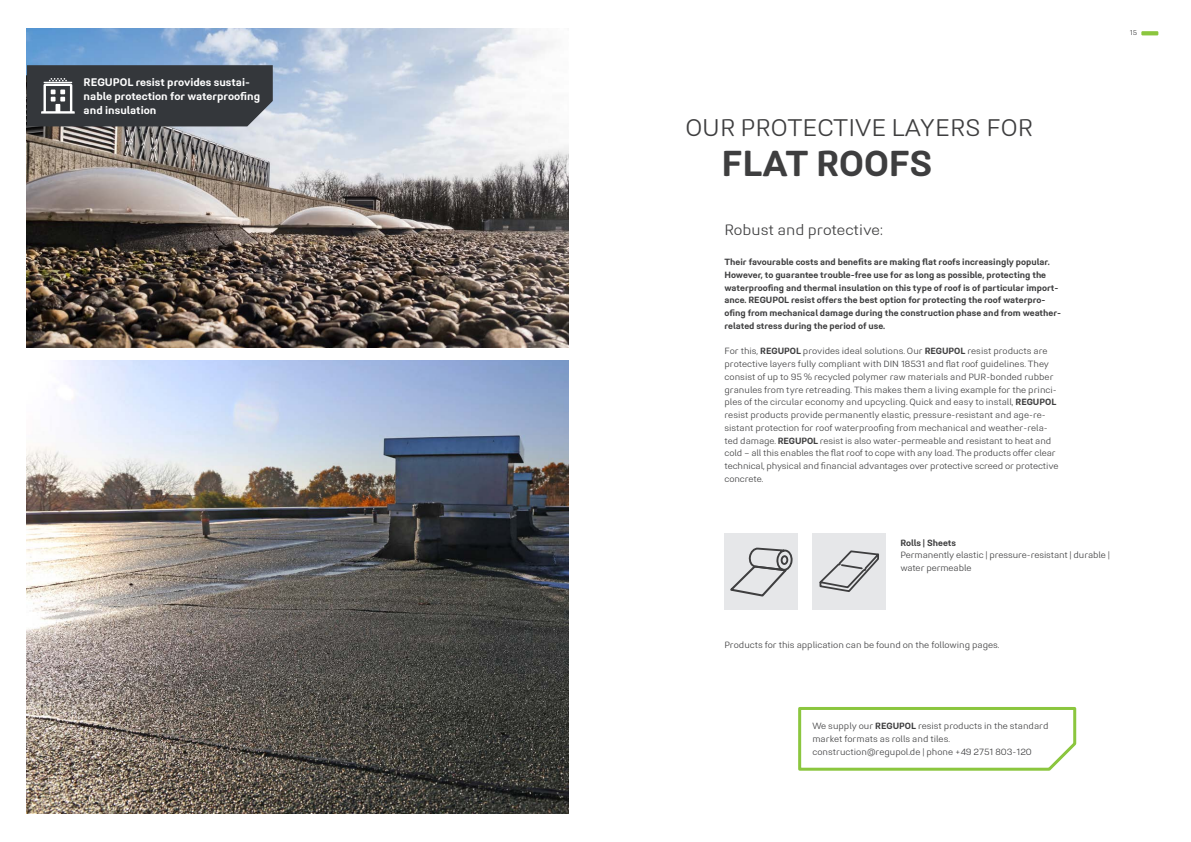
<style>
.page{position:relative;width:1191px;height:842px;background:#fff}
.page>*{position:absolute;margin:0;border:0;box-sizing:border-box;transform-origin:0 0}
.t1{font:700 36px "Midpoint Pro";color:#3e3e3f}
.t2{font:300 24px "Midpoint Pro";color:#3e3e3f}
.t3{font:300 15px "Midpoint Pro";color:#3e3e3f}
.t4{font:700 11px/14px "Midpoint Pro";color:#fff}
.t5{font:300 9px/12.8px "Midpoint Pro";letter-spacing:-.005em;color:#3e3e3f}
.t6{font:700 9px/12.8px "Midpoint Pro";color:#3e3e3f}
.t7{font:300 7px "Midpoint Pro";color:#3e3e3f}
.s1{font-weight:700}
</style>
<div class="page">
<svg style="left:1141px;top:31px;width:17px;height:4px"></svg>
<img style="left:27px;top:28px;width:541px;height:319px">
<img style="left:27px;top:360px;width:541px;height:454px">
<div style="left:812px;top:533px;width:74px;height:76px;background:#e6e7e9"></div>
<svg style="left:819px;top:550px;width:60px;height:42px"></svg>
<div style="left:724px;top:534px;width:74px;height:76px;background:#e6e7e9"></div>
<svg style="left:730px;top:548px;width:62px;height:48px"></svg>
<svg style="left:27px;top:65px;width:246px;height:61px;background:#3d4044"></svg>
<svg style="left:798px;top:707px;width:279px;height:64px"></svg>
<p class="t4" style="left:84px;top:75px;width:178px">REGUPOL resist provides sustai&shy;nable protection for waterproofing and insulation</p>
<p class="t7" style="left:1129px;top:29px;width:9px">15</p>
<h2 class="t2" style="left:685px;top:113px;width:349px">OUR PROTECTIVE LAYERS FOR</h2>
<h1 class="t1" style="left:721px;top:141px;width:213px">FLAT ROOFS</h1>
<h3 class="t3" style="left:724px;top:221px;width:160px">Robust and protective:</h3>
<p class="t6" style="left:724px;top:255px;width:338px">Their favourable costs and benefits are making flat roofs increasingly popular.<br>However, to guarantee trouble-free use for as long as possible, protecting the waterproofing and thermal insulation on this type of roof is of particular import&shy;ance. REGUPOL resist offers the best option for protecting the roof waterpro&shy;ofing from mechanical damage during the construction phase and from weather&shy;related stress during the period of use.</p>
<p class="t5" style="left:724px;top:345px;width:335px">For this, <span class="s1">REGUPOL</span> provides ideal solutions. Our <span class="s1">REGUPOL</span> resist products are protective layers fully compliant with DIN 18531 and flat roof guidelines. They consist of up to 95 % recycled polymer raw materials and PUR-bonded rubber granules from tyre retreading. This makes them a living example for the princi&shy;ples of the circular economy and upcycling. Quick and easy to install, <span class="s1">REGUPOL </span>resist products provide permanently elastic, pressure-resistant and age-re&shy;sistant protection for roof waterproofing from mechanical and weather-rela&shy;ted damage. <span class="s1">REGUPOL</span> resist is also water-permeable and resistant to heat and cold – all this enables the flat roof to cope with any load. The products offer clear technical, physical and financial advantages over protective screed or protective concrete.</p>
<p class="t6" style="left:900px;top:536px;width:57px">Rolls | Sheets</p>
<p class="t5" style="left:900px;top:549px;width:211px">Permanently elastic | pressure-resistant | durable | water permeable</p>
<p class="t5" style="left:724px;top:638px;width:276px">Products for this application can be found on the following pages.</p>
<p class="t5" style="left:812px;top:720px;width:237px">We supply our <span class="s1">REGUPOL</span> resist products in the standard market formats as rolls and tiles. construction@regupol.de | phone +49 2751 803-120</p>
</div>
